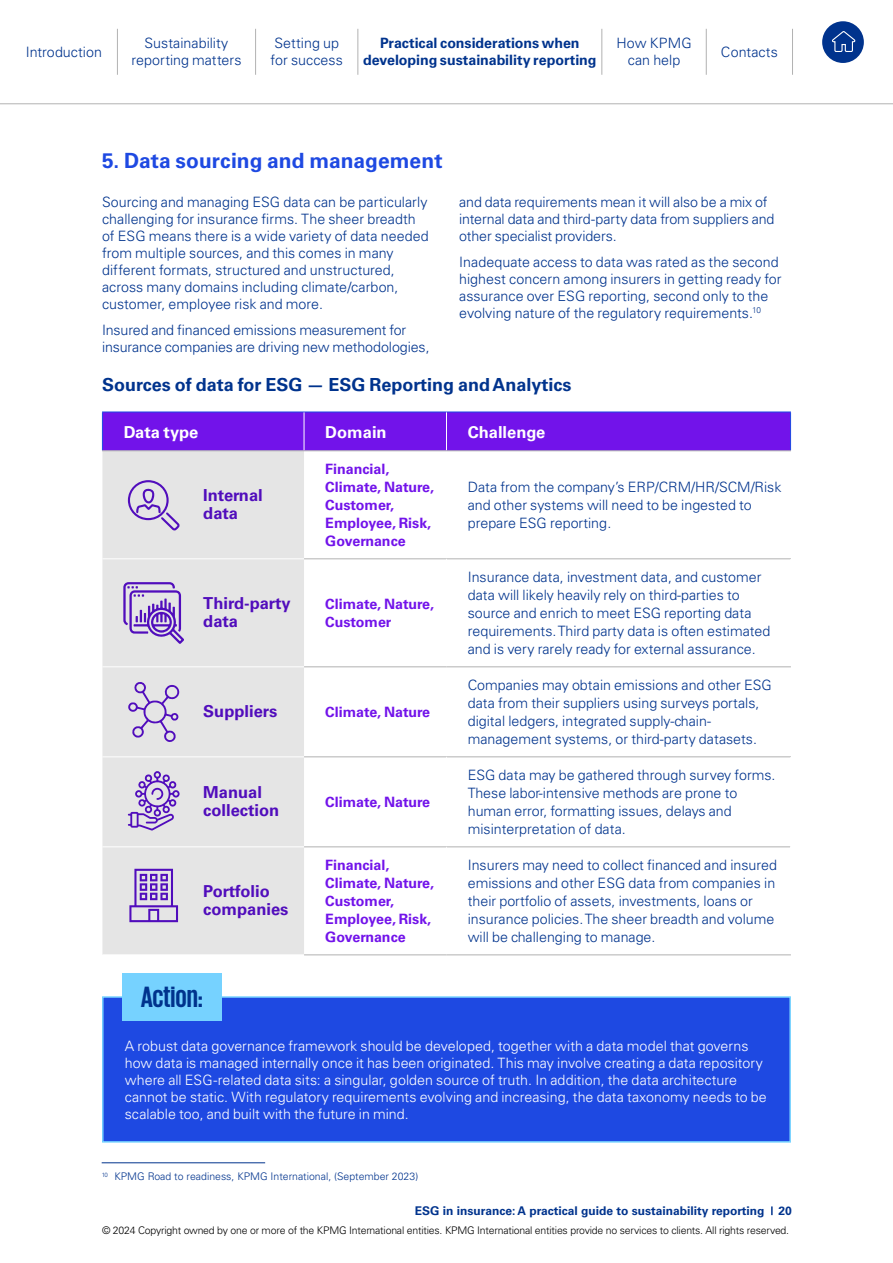
<style>
.page{position:relative;width:893px;height:1263px;background:#fff}
.page>*{position:absolute;margin:0;border:0;box-sizing:border-box;transform-origin:0 0}
.t1{font:700 30px "KPMG";letter-spacing:-.005em;color:#00338d}
.t2{font:700 21px "Univers LT Std";color:#1e49e2}
.t3{font:700 18px "Univers LT Std";color:#00338d}
.t4{font:700 16.5px/18px "Univers LT Std";color:#510dbc}
.t5{font:700 16.5px "Univers LT Std";color:#fff}
.t6{font:300 14.25px/18px "Univers LT Std";color:#00338d}
.t7{font:300 14.25px/17.1px "Univers LT Std";color:#fff}
.t8{font:700 14.25px/18px "Univers LT Std";color:#7213ea}
.t9{font:700 14.25px/17.1px "Univers LT Std";letter-spacing:-.005em;color:#00338d;text-align:center}
.t10{font:700 12px "Univers LT Std";color:#00338d}
.t11{font:300 10.5px "Univers LT Std";letter-spacing:-.02em;color:#000}
.t12{font:300 10.5px "Univers LT Std";color:#00338d}
</style>
<div class="page">
<div style="left:103px;top:997px;width:687px;height:145px;background:#1e49e2"></div>
<div style="left:102px;top:996px;width:689px;height:146px;border:2px solid #76d2ff"></div>
<div style="left:122px;top:973px;width:100px;height:48px;background:#76d2ff"></div>
<div style="left:103px;top:413px;width:687px;height:37px;background:#7213ea"></div>
<div style="left:102px;top:451px;width:202px;height:395px;background:#e5e5e5"></div>
<svg style="left:304px;top:451px;width:486px;height:397px"></svg>
<hr style="left:102px;top:412px;width:97px;height:1px;background:#1e49e2">
<hr style="left:102px;top:412px;width:1px;height:38px;background:#1e49e2">
<hr style="left:199px;top:412px;width:105px;height:1px;background:#1e49e2">
<hr style="left:304px;top:412px;width:142px;height:1px;background:#1e49e2">
<hr style="left:446px;top:412px;width:345px;height:1px;background:#1e49e2">
<hr style="left:790px;top:412px;width:1px;height:38px;background:#1e49e2">
<hr style="left:304px;top:412px;width:1px;height:38px;background:#fff">
<hr style="left:446px;top:412px;width:1px;height:38px;background:#fff">
<hr style="left:446px;top:451px;width:1px;height:107px;background:#fff">
<hr style="left:446px;top:667px;width:1px;height:89px;background:#fff">
<hr style="left:102px;top:558px;width:97px;height:1px;background:#fff">
<hr style="left:199px;top:558px;width:105px;height:1px;background:#fff">
<hr style="left:102px;top:666px;width:97px;height:1px;background:#fff">
<hr style="left:199px;top:666px;width:105px;height:1px;background:#fff">
<hr style="left:102px;top:756px;width:97px;height:1px;background:#fff">
<hr style="left:199px;top:756px;width:105px;height:1px;background:#fff">
<hr style="left:304px;top:450px;width:142px;height:1px;background:#b2b2b2">
<hr style="left:446px;top:450px;width:345px;height:1px;background:#b2b2b2">
<hr style="left:304px;top:558px;width:142px;height:1px;background:#b2b2b2">
<hr style="left:446px;top:558px;width:345px;height:1px;background:#b2b2b2">
<hr style="left:446px;top:559px;width:1px;height:107px;background:#fff">
<hr style="left:304px;top:666px;width:142px;height:1px;background:#b2b2b2">
<hr style="left:446px;top:666px;width:345px;height:1px;background:#b2b2b2">
<hr style="left:304px;top:756px;width:142px;height:1px;background:#b2b2b2">
<hr style="left:446px;top:756px;width:345px;height:1px;background:#b2b2b2">
<hr style="left:446px;top:757px;width:1px;height:89px;background:#fff">
<hr style="left:304px;top:846px;width:142px;height:1px;background:#b2b2b2">
<hr style="left:446px;top:846px;width:344px;height:1px;background:#b2b2b2">
<hr style="left:446px;top:847px;width:1px;height:107px;background:#fff">
<hr style="left:304px;top:954px;width:142px;height:1px;background:#b2b2b2">
<hr style="left:446px;top:954px;width:345px;height:1px;background:#b2b2b2">
<hr style="left:102px;top:450px;width:97px;height:1px;background:#b2b2b2">
<hr style="left:199px;top:450px;width:105px;height:1px;background:#b2b2b2">
<svg style="left:128px;top:681px;width:51px;height:62px;background:#cbbfdd"></svg>
<svg style="left:123px;top:582px;width:61px;height:62px;background:#b39dd7"></svg>
<svg style="left:128px;top:480px;width:52px;height:50px;background:#c9bcdd"></svg>
<svg style="left:102px;top:847px;width:202px;height:107px;background:#dedbe3"></svg>
<svg style="left:128px;top:771px;width:52px;height:59px;background:#bba9d9"></svg>
<hr style="left:102px;top:1162px;width:163px;height:1px;background:#00338d">
<svg style="left:771px;top:1206px;width:2px;height:9px"></svg>
<svg style="left:0;top:26px;width:893px;height:78px"></svg>
<div style="left:822px;top:21px;width:42px;height:42px;background:#00338d;border-radius:50%"></div>
<svg style="left:832px;top:31px;width:24px;height:21px"></svg>
<hr style="left:117px;top:29px;width:1px;height:46px;background:#b2b2b2">
<hr style="left:255px;top:29px;width:1px;height:46px;background:#b2b2b2">
<hr style="left:358px;top:29px;width:1px;height:46px;background:#b2b2b2">
<hr style="left:601px;top:29px;width:1px;height:46px;background:#b2b2b2">
<hr style="left:706px;top:29px;width:1px;height:46px;background:#b2b2b2">
<hr style="left:792px;top:29px;width:1px;height:46px;background:#b2b2b2">
<div style="left:363px;top:29px;width:234px;height:46px;background:#fff"></div>
<p class="t6" style="left:26px;top:43px;width:78px">Introduction</p>
<p class="t6" style="left:271px;top:35px;width:74px;line-height:17.1px">Setting up for success</p>
<p class="t6" style="left:386px;top:34px;width:82px">Practical con</p>
<p class="t6" style="left:509px;top:34px;width:67px">ions when</p>
<p class="t6" style="left:131px;top:35px;width:111px;line-height:17.1px;text-align:center">Sustainability reporting matters</p>
<p class="t9" style="left:363px;top:35px;width:235px">Practical considerations when developing sustainability reporting</p>
<p class="t6" style="left:372px;top:51px;width:111px">developing sustai</p>
<p class="t6" style="left:511px;top:51px;width:78px">ity reporting</p>
<p class="t6" style="left:616px;top:35px;width:77px;line-height:17.1px;text-align:center">How KPMG can help</p>
<p class="t6" style="left:721px;top:43px;width:58px">Contacts</p>
<h2 class="t2" style="left:102px;top:149px;width:342px">5. Data sourcing and management</h2>
<p class="t6" style="left:102px;top:193px;width:328px;line-height:17.1px">Sourcing and managing ESG data can be particularly challenging for insurance firms. The sheer breadth of ESG means there is a wide variety of data needed from multiple sources, and this comes in many different formats, structured and unstructured, across many domains including climate/carbon, customer, employee risk and more.</p>
<p class="t6" style="left:102px;top:321px;width:329px;line-height:17.1px">Insured and financed emissions measurement for insurance companies are driving new methodologies,</p>
<p class="t6" style="left:459px;top:193px;width:317px;line-height:17.1px">and data requirements mean it will also be a mix of internal data and third-party data from suppliers and other specialist providers.</p>
<p class="t6" style="left:459px;top:253px;width:324px;line-height:17.1px">Inadequate access to data was rated as the second highest concern among insurers in getting ready for assurance over ESG reporting, second only to the evolving nature of the regulatory requirements.<sup>10</sup></p>
<p class="t3" style="left:102px;top:374px;width:471px">Sources of data for ESG — ESG Reporting and Analytics</p>
<p class="t5" style="left:124px;top:423px;width:76px">Data type</p>
<p class="t5" style="left:325px;top:423px;width:63px">Domain</p>
<p class="t5" style="left:468px;top:423px;width:79px">Challenge</p>
<p class="t4" style="left:203px;top:486px;width:61px">Internal data</p>
<p class="t8" style="left:325px;top:460px;width:110px">Financial,<br>Climate, Nature,<br>Customer,<br>Employee, Risk,<br>Governance</p>
<p class="t4" style="left:203px;top:594px;width:89px">Third-party data</p>
<p class="t8" style="left:325px;top:595px;width:110px">Climate, Nature,<br>Customer</p>
<p class="t4" style="left:203px;top:702px;width:76px">Suppliers</p>
<p class="t8" style="left:325px;top:703px;width:106px">Climate, Nature</p>
<p class="t4" style="left:203px;top:783px;width:78px">Manual collection</p>
<p class="t8" style="left:325px;top:793px;width:106px">Climate, Nature</p>
<p class="t6" style="left:468px;top:478px;width:315px">Data from the company’s ERP/CRM/HR/SCM/Risk and other systems will need to be ingested to prepare ESG reporting.</p>
<p class="t6" style="left:468px;top:568px;width:304px">Insurance data, investment data, and customer data will likely heavily rely on third-parties to source and enrich to meet ESG reporting data requirements. Third party data is often estimated and is very rarely ready for external assurance.</p>
<p class="t6" style="left:468px;top:676px;width:306px">Companies may obtain emissions and other ESG data from their suppliers using surveys portals, digital ledgers, integrated supply-chain&shy;management systems, or third-party datasets.</p>
<p class="t6" style="left:468px;top:766px;width:309px">ESG data may be gathered through survey forms.<br>These labor-intensive methods are prone to human error, formatting issues, delays and misinterpretation of data.</p>
<p class="t4" style="left:203px;top:882px;width:87px">Portfolio companies</p>
<h1 class="t1" style="left:141px;top:982px;width:64px">Action:</h1>
<p class="t8" style="left:325px;top:856px;width:110px">Financial,<br>Climate, Nature,<br>Customer,<br>Employee, Risk,<br>Governance</p>
<p class="t6" style="left:468px;top:856px;width:311px">Insurers may need to collect financed and insured emissions and other ESG data from companies in their portfolio of assets, investments, loans or insurance policies. The sheer breadth and volume will be challenging to manage.</p>
<p class="t7" style="left:125px;top:1037px;width:643px">A robust data governance framework should be developed, together with a data model that governs how data is managed internally once it has been originated. This may involve creating a data repository where all ESG-related data sits: a singular, golden source of truth. In addition, the data architecture cannot be static. With regulatory requirements evolving and increasing, the data taxonomy needs to be scalable too, and built with the future in mind.</p>
<p class="t12" style="left:102px;top:1170px;width:318px"><sup>10</sup> KPMG Road to readiness, KPMG International, (September 2023)</p>
<p class="t10" style="left:415px;top:1204px;width:378px">ESG in insurance: A practical guide to sustainability reporting 20</p>
<p class="t11" style="left:102px;top:1224px;width:689px">© 2024 Copyright owned by one or more of the KPMG International entities. KPMG International entities provide no services to clients. All rights reserved.</p>
</div>
